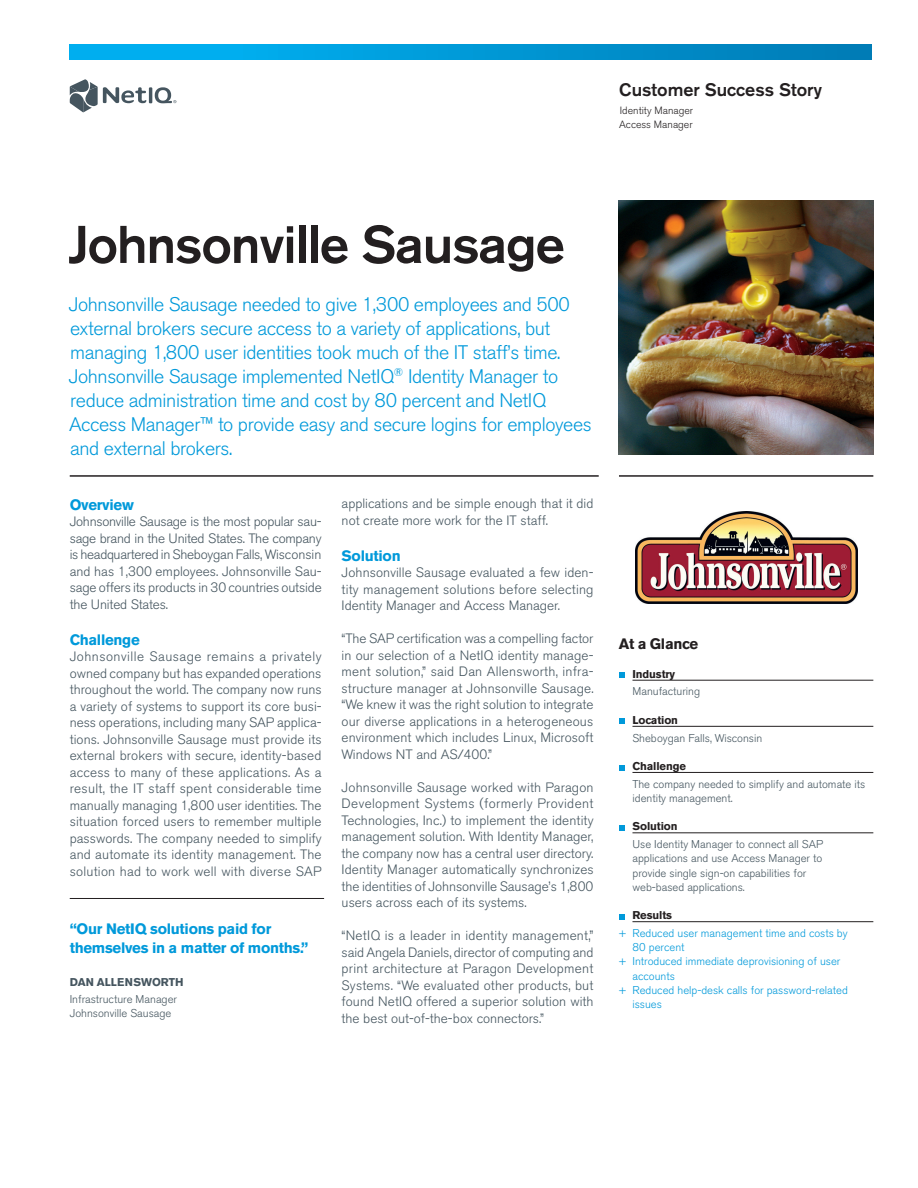
<style>
.page{position:relative;width:918px;height:1188px;background:#fff}
.page>*{position:absolute;margin:0;border:0;box-sizing:border-box;transform-origin:0 0}
.Main_Title__pg_1{font:500 52.5px "Akzidenz Grotesk BE";letter-spacing:-.02em;color:#231f20}
.Intro__pg_1{font:300 19.5px/24px "Akzidenz Grotesk BE";letter-spacing:-.02em;color:#0099da}
.Customer_Success_Sto{font:500 18px "Akzidenz Grotesk BE";color:#231f20}
.Blue_quote_text__pg{font:700 15px/19.5px "Akzidenz Grotesk BE";letter-spacing:-.02em;color:#0099da}
.Blue_body_text_heads{font:700 15px "Akzidenz Grotesk BE";letter-spacing:-.02em;color:#0099da}
.Sidebar_At_a_Glance{font:700 15px "Akzidenz Grotesk BE";letter-spacing:-.02em;color:#231f20}
.Grey_body_text{font:300 13.5px/16.5px "Akzidenz Grotesk BE";color:#45555f;text-align:justify}
.Sidebar_text_below_l{font:300 11.25px/14.2px "Akzidenz Grotesk BE";color:#45555f}
.Sidebar_blue_Results{font:300 11.25px/14.2px "Akzidenz Grotesk BE";color:#0099da}
.Sidebar_bold_bullets{font:700 11.25px "Akzidenz Grotesk BE";letter-spacing:-.01em;color:#231f20}
.Quote_attribution_Na{font:300 11.25px "Akzidenz Grotesk BE";color:#45555f}
.Quote_attribution_Na-2{font:700 11.25px "Akzidenz Grotesk BE";color:#45555f}
.Product_name_s___top{font:300 10.5px "Akzidenz Grotesk BE";color:#231f20}
</style>
<div class="page">
<hr style="left:70px;top:475px;width:529px;height:2px;background:#231f20">
<hr style="left:619px;top:475px;width:254px;height:2px;background:#231f20">
<img style="left:619px;top:201px;width:254px;height:254px">
<hr style="left:632px;top:680px;width:241px;height:1px;background:#231f20">
<hr style="left:632px;top:726px;width:241px;height:1px;background:#231f20">
<hr style="left:632px;top:772px;width:241px;height:1px;background:#231f20">
<hr style="left:632px;top:833px;width:241px;height:1px;background:#231f20">
<hr style="left:632px;top:921px;width:241px;height:1px;background:#231f20">
<svg style="left:619px;top:673px;width:5px;height:5px"></svg>
<svg style="left:619px;top:719px;width:5px;height:5px"></svg>
<svg style="left:619px;top:765px;width:5px;height:5px"></svg>
<svg style="left:619px;top:825px;width:5px;height:5px"></svg>
<svg style="left:619px;top:914px;width:5px;height:5px"></svg>
<img style="left:635px;top:512px;width:222px;height:91px">
<svg style="left:70px;top:45px;width:802px;height:14px;background:#0098d6"></svg>
<hr style="left:70px;top:898px;width:254px;height:1px;background:#231f20">
<hr style="left:149px;top:87px;width:3px;height:16px;background:#45555f">
<svg style="left:155px;top:87px;width:21px;height:16px"></svg>
<svg style="left:70px;top:79px;width:76px;height:33px"></svg>
<p class="Customer_Success_Sto" style="left:619px;top:78px;width:204px">Customer Success Story</p>
<p class="Product_name_s___top" style="left:620px;top:104px;width:75px">Identity Manager</p>
<p class="Product_name_s___top" style="left:619px;top:118px;width:75px">Access Manager</p>
<p class="Main_Title__pg_1" style="left:68px;top:212px;width:499px">Johnsonville Sausage</p>
<p class="Intro__pg_1" style="left:69px;top:293px;width:525px">Johnsonville Sausage needed to give 1,300 employees and 500 external brokers secure access to a variety of applications, but managing 1,800 user identities took much of the IT staff’s time.<br>Johnsonville Sausage implemented NetIQ<sup>®</sup> Identity Manager to reduce administration time and cost by 80 percent and NetIQ Access Manager™ to provide easy and secure logins for employees and external brokers.</p>
<p class="Blue_body_text_heads" style="left:70px;top:496px;width:66px">Overview</p>
<p class="Grey_body_text" style="left:70px;top:514px;width:254px">Johnsonville Sausage is the most popular sau&shy;sage brand in the United States. The company is headquartered in Sheboygan Falls, Wisconsin and has 1,300 employees. Johnsonville Sau&shy;sage offers its products in 30 countries outside the United States.</p>
<p class="Blue_body_text_heads" style="left:70px;top:631px;width:72px">Challenge</p>
<p class="Grey_body_text" style="left:70px;top:649px;width:253px">Johnsonville Sausage remains a privately owned company but has expanded operations throughout the world. The company now runs a variety of systems to support its core busi&shy;ness operations, including many SAP applica&shy;tions. Johnsonville Sausage must provide its external brokers with secure, identity-based access to many of these applications. As a result, the IT staff spent considerable time manually managing 1,800 user identities. The situation forced users to remember multiple passwords. The company needed to simplify and automate its identity management. The solution had to work well with diverse SAP</p>
<p class="Blue_quote_text__pg" style="left:70px;top:919px;width:240px">“Our NetIQ solutions paid for themselves in a matter of months.”</p>
<p class="Quote_attribution_Na-2" style="left:70px;top:976px;width:115px">DAN ALLENSWORTH</p>
<p class="Quote_attribution_Na" style="left:70px;top:993px;width:109px">Infrastructure Manager</p>
<p class="Quote_attribution_Na" style="left:70px;top:1007px;width:103px">Johnsonville Sausage</p>
<p class="Grey_body_text" style="left:342px;top:496px;width:253px">applications and be simple enough that it did not create more work for the IT staff.</p>
<p class="Blue_body_text_heads" style="left:342px;top:547px;width:61px">Solution</p>
<p class="Grey_body_text" style="left:342px;top:565px;width:253px">Johnsonville Sausage evaluated a few iden&shy;tity management solutions before selecting Identity Manager and Access Manager.</p>
<p class="Grey_body_text" style="left:342px;top:631px;width:254px">“The SAP certification was a compelling factor in our selection of a NetIQ identity manage&shy;ment solution,” said Dan Allensworth, infra&shy;structure manager at Johnsonville Sausage. “We knew it was the right solution to integrate our diverse applications in a heterogeneous environment which includes Linux, Microsoft Windows NT and AS/400.”</p>
<p class="Grey_body_text" style="left:342px;top:779px;width:254px">Johnsonville Sausage worked with Paragon Development Systems (formerly Provident Technologies, Inc.) to implement the identity management solution. With Identity Manager, the company now has a central user directory.<br>Identity Manager automatically synchronizes the identities of Johnsonville Sausage’s 1,800 users across each of its systems.</p>
<p class="Grey_body_text" style="left:342px;top:928px;width:253px">“NetIQ is a leader in identity management,” said Angela Daniels, director of computing and print architecture at Paragon Development Systems. “We evaluated other products, but found NetIQ offered a superior solution with the best out-of-the-box connectors.”</p>
<p class="Sidebar_At_a_Glance" style="left:619px;top:635px;width:81px">At a Glance</p>
<p class="Sidebar_bold_bullets" style="left:632px;top:667px;width:44px">Industry</p>
<p class="Sidebar_text_below_l" style="left:632px;top:685px;width:69px">Manufacturing</p>
<p class="Sidebar_bold_bullets" style="left:632px;top:714px;width:47px">Location</p>
<p class="Sidebar_text_below_l" style="left:632px;top:731px;width:131px">Sheboygan Falls, Wisconsin</p>
<p class="Sidebar_bold_bullets" style="left:632px;top:760px;width:55px">Challenge</p>
<p class="Sidebar_text_below_l" style="left:632px;top:777px;width:234px">The company needed to simplify and automate its identity management.</p>
<p class="Sidebar_bold_bullets" style="left:632px;top:820px;width:47px">Solution</p>
<p class="Sidebar_text_below_l" style="left:632px;top:837px;width:192px">Use Identity Manager to connect all SAP applications and use Access Manager to provide single sign-on capabilities for web-based applications.</p>
<p class="Sidebar_bold_bullets" style="left:632px;top:909px;width:41px">Results</p>
<p class="Sidebar_blue_Results" style="left:632px;top:926px;width:217px;text-indent:-14px">+ Reduced user management time and costs by<br>80 percent</p>
<p class="Sidebar_blue_Results" style="left:632px;top:955px;width:209px;text-indent:-14px">+ Introduced immediate deprovisioning of user accounts</p>
<p class="Sidebar_blue_Results" style="left:632px;top:983px;width:217px;text-indent:-14px">+ Reduced help-desk calls for password-related issues</p>
</div>
